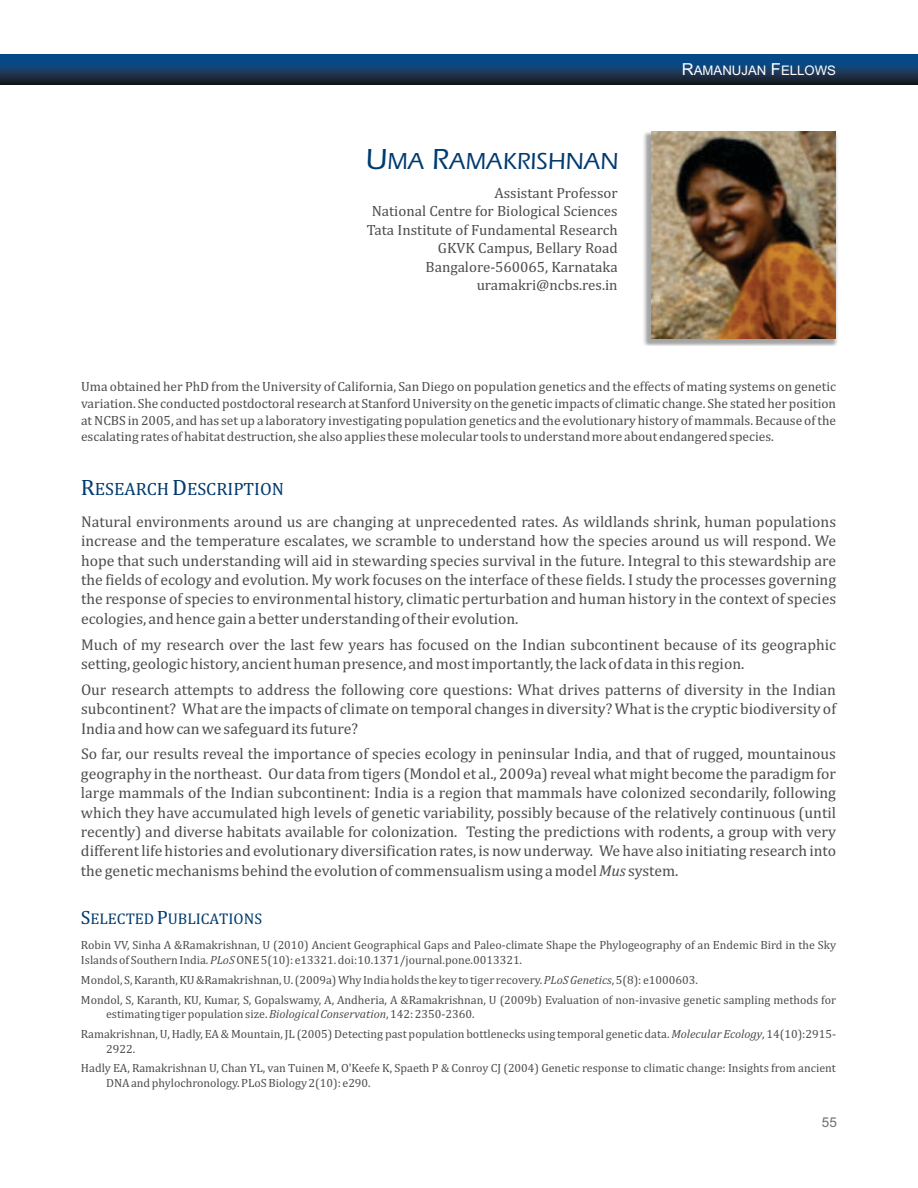
<style>
.page{position:relative;width:918px;height:1188px;background:#fff}
.page>*{position:absolute;margin:0;border:0;box-sizing:border-box;transform-origin:0 0}
.t1{font:500 24px "Eras ITC";color:#003b70}
.t2{font:18px "Cambria";color:#003b70}
.t3{font:15.75px/19.4px "Cambria";color:#4d4d4f;text-align:justify}
.t4{font:15.6px "Cambria";color:#003b70}
.t5{font:15px/18.5px "Cambria";color:#4d4d4f;text-align:right}
.t6{font:13.5px/16.6px "Cambria";color:#4d4d4f;text-align:justify}
.t7{font:13.5px "Arial Unicode MS";color:#6d6f71}
.t8{font:13.2px "Arial Unicode MS";color:#fff}
.t9{font:12px/19.6px "Cambria";color:#4d4d4f}
.s1{font-size:30px}
.s2{font-size:16.5px}
.s3{font-size:22.5px}
.s4{font-style:italic}
.s5{font-size:19.5px}
</style>
<div class="page">
<img style="left:643px;top:132px;width:195px;height:214px">
<img style="left:652px;top:131px;width:184px;height:207px">
<img style="left:0;top:54px;width:918px;height:31px">
<h1 class="t1" style="left:366px;top:153px;width:254px"><span class="s1">U</span>MA <span class="s1">R</span>AMAKRISHNAN</h1>
<p class="t5" style="left:367px;top:184px;width:252px">Assistant Professor<br>National Centre for Biological Sciences<br>Tata Institute of Fundamental Research<br>GKVK Campus, Bellary Road<br>Bangalore-560065, Karnataka uramakri@ncbs.res.in</p>
<p class="t8" style="left:682px;top:65px;width:156px"><span class="s2">R</span>AMANUJAN <span class="s2">F</span>ELLOWS</p>
<p class="t6" style="left:81px;top:379px;width:757px">Uma obtained her PhD from the University of California, San Diego on population genetics and the effects of mating systems on genetic variation. She conducted postdoctoral research at Stanford University on the genetic impacts of climatic change. She stated her position at NCBS in 2005, and has set up a laboratory investigating population genetics and the evolutionary history of mammals. Because of the escalating rates of habitat destruction, she also applies these molecular tools to understand more about endangered species.</p>
<p class="t2" style="left:81px;top:481px;width:205px"><span class="s3">R</span>ESEARCH <span class="s3">D</span>ESCRIPTION</p>
<p class="t3" style="left:81px;top:513px;width:757px">Natural environments around us are changing at unprecedented rates. As wildlands shrink, human populations increase and the temperature escalates, we scramble to understand how the species around us will respond. We hope that such understanding will aid in stewarding species survival in the future. Integral to this stewardship are the fields of ecology and evolution. My work focuses on the interface of these fields. I study the processes governing the response of species to environmental history, climatic perturbation and human history in the context of species ecologies, and hence gain a better understanding of their evolution.</p>
<p class="t3" style="left:81px;top:636px;width:757px">Much of my research over the last few years has focused on the Indian subcontinent because of its geographic setting, geologic history, ancient human presence, and most importantly, the lack of data in this region.</p>
<p class="t3" style="left:81px;top:681px;width:757px">Our research attempts to address the following core questions: What drives patterns of diversity in the Indian subcontinent? What are the impacts of climate on temporal changes in diversity? What is the cryptic biodiversity of India and how can we safeguard its future?</p>
<p class="t3" style="left:81px;top:745px;width:757px">So far, our results reveal the importance of species ecology in peninsular India, and that of rugged, mountainous geography in the northeast. Our data from tigers (Mondol et al., 2009a) reveal what might become the paradigm for large mammals of the Indian subcontinent: India is a region that mammals have colonized secondarily, following which they have accumulated high levels of genetic variability, possibly because of the relatively continuous (until recently) and diverse habitats available for colonization. Testing the predictions with rodents, a group with very different life histories and evolutionary diversification rates, is now underway. We have also initiating research into the genetic mechanisms behind the evolution of commensualism using a model <span class="s4">Mus</span> system.</p>
<p class="t4" style="left:81px;top:912px;width:183px"><span class="s5">S</span>ELECTED <span class="s5">P</span>UBLICATIONS</p>
<p class="t9" style="left:81px;top:939px;width:757px;line-height:14.7px">Robin VV, Sinha A &amp;Ramakrishnan, U (2010) Ancient Geographical Gaps and Paleo-climate Shape the Phylogeography of an Endemic Bird in the Sky<br>Islands of Southern India.<span class="s4">PLoS</span>ONE 5(10): e13321. doi:10.1371/journal.pone.0013321.</p>
<p class="t9" style="left:81px;top:971px;width:757px">Mondol, S, Karanth, KU &amp;Ramakrishnan, U. (2009a) Why India holds the key to tiger recovery. <span class="s4">PLoS Genetics</span>, 5(8): e1000603.<br>Mondol, S, Karanth, KU, Kumar, S, Gopalswamy, A, Andheria, A &amp;Ramakrishnan, U (2009b) Evaluation of non-invasive genetic sampling methods for</p>
<p class="t9" style="left:81px;top:1005px;width:757px;text-indent:25px">estimating tiger population size. <span class="s4">Biological Conservation</span>, 142: 2350-2360.<br>Ramakrishnan, U, Hadly, EA &amp; Mountain, JL (2005) Detecting past population bottlenecks using temporal genetic data.<span class="s4">Molecular Ecology</span>, 14(10):2915-</p>
<p class="t9" style="left:81px;top:1040px;width:757px;text-indent:25px">2922.<br>Hadly EA, Ramakrishnan U, Chan YL, van Tuinen M, O'Keefe K, Spaeth P &amp; Conroy CJ (2004) Genetic response to climatic change: Insights from ancient</p>
<p class="t9" style="left:106px;top:1074px;width:266px">DNA and phylochronology. PLoS Biology 2(10): e290.</p>
<p class="t7" style="left:822px;top:1117px;width:17px">55</p>
</div>
